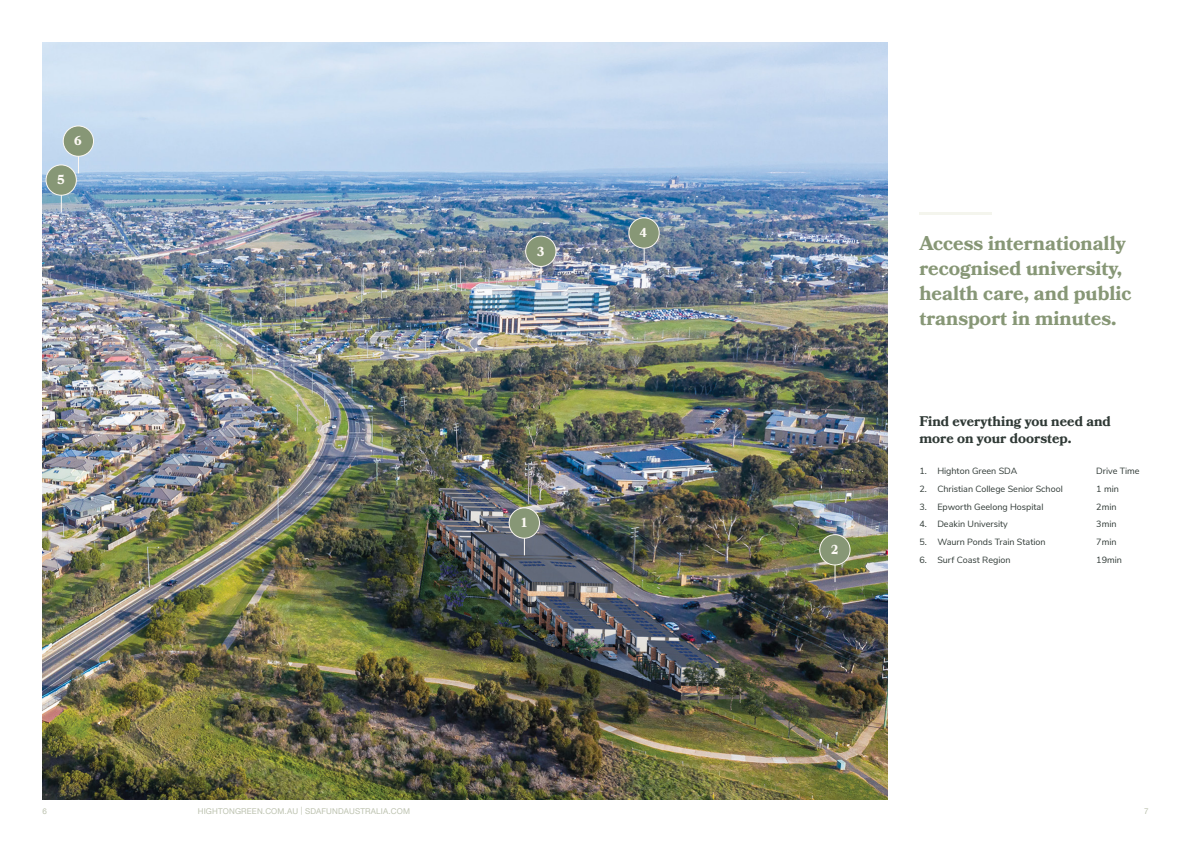
<style>
.page{position:relative;width:1191px;height:842px;background:#fff}
.page>*{position:absolute;margin:0;border:0;box-sizing:border-box;transform-origin:0 0}
.t1{font:700 20px/25px "Bookmania";color:#879776}
.t2{font:700 14px/16.8px "Bookmania";color:#2f3935}
.t3{font:700 13px "Bookmania";color:#fdfaf5}
.t4{font:9px/17.7px "Nunito Sans";color:#2f3935}
.t5{font:8px "Helvetica Neue";letter-spacing:.02em;color:#bcc2af}
</style>
<div class="page">
<img style="left:43px;top:43px;width:844px;height:756px">
<div style="left:629px;top:218px;width:30px;height:30px;background:#879776;border-radius:50%"></div>
<div style="left:628px;top:217px;width:31px;height:31px;border:1px solid #fdf9f4;border-radius:50%"></div>
<svg style="left:644px;top:248px;width:1px;height:17px"></svg>
<hr style="left:919px;top:212px;width:73px;height:3px;background:#f4f5ed">
<div style="left:819px;top:535px;width:31px;height:30px;background:#879776;border-radius:50%"></div>
<div style="left:819px;top:534px;width:31px;height:31px;border:1px solid #fdf9f4;border-radius:50%"></div>
<svg style="left:834px;top:565px;width:1px;height:17px"></svg>
<div style="left:509px;top:508px;width:30px;height:30px;background:#879776;border-radius:50%"></div>
<div style="left:509px;top:507px;width:31px;height:31px;border:1px solid #fdf9f4;border-radius:50%"></div>
<svg style="left:524px;top:538px;width:1px;height:17px"></svg>
<div style="left:525px;top:236px;width:31px;height:30px;background:#879776;border-radius:50%"></div>
<div style="left:525px;top:236px;width:31px;height:31px;border:1px solid #fdf9f4;border-radius:50%"></div>
<svg style="left:540px;top:266px;width:1px;height:18px"></svg>
<div style="left:63px;top:126px;width:30px;height:30px;background:#879776;border-radius:50%"></div>
<div style="left:63px;top:126px;width:31px;height:31px;border:1px solid #fdf9f4;border-radius:50%"></div>
<svg style="left:78px;top:156px;width:1px;height:17px"></svg>
<div style="left:46px;top:165px;width:30px;height:30px;background:#879776;border-radius:50%"></div>
<div style="left:46px;top:165px;width:31px;height:31px;border:1px solid #fdf9f4;border-radius:50%"></div>
<svg style="left:61px;top:195px;width:1px;height:17px"></svg>
<h3 class="t3" style="left:74px;top:133px;width:9px">6</h3>
<h3 class="t3" style="left:57px;top:172px;width:9px">5</h3>
<h3 class="t3" style="left:537px;top:244px;width:9px">3</h3>
<h3 class="t3" style="left:639px;top:225px;width:9px">4</h3>
<h3 class="t3" style="left:520px;top:515px;width:9px">1</h3>
<h3 class="t3" style="left:831px;top:542px;width:9px">2</h3>
<h1 class="t1" style="left:919px;top:230px;width:214px">Access internationally recognised university, health care, and public transport in minutes.</h1>
<h2 class="t2" style="left:919px;top:413px;width:193px">Find everything you need and more on your doorstep.</h2>
<p class="t4" style="left:919px;top:462px;width:99px">1. Highton Green SDA</p>
<p class="t4" style="left:919px;top:479px;width:145px">2. Christian College Senior School</p>
<p class="t4" style="left:919px;top:497px;width:126px">3. Epworth Geelong Hospital</p>
<p class="t4" style="left:919px;top:515px;width:90px">4. Deakin University</p>
<p class="t4" style="left:919px;top:532px;width:128px">5. Waurn Ponds Train Station</p>
<p class="t4" style="left:919px;top:550px;width:93px">6. Surf Coast Region</p>
<p class="t4" style="left:1096px;top:462px;width:45px">Drive Time<br>1 min<br>2min<br>3min<br>7min<br>19min</p>
<p class="t5" style="left:43px;top:805px;width:6px">6</p>
<p class="t5" style="left:198px;top:805px;width:214px">HIGHTONGREEN.COM.AU | SDAFUNDAUSTRALIA.COM</p>
<p class="t5" style="left:1144px;top:805px;width:6px">7</p>
</div>
